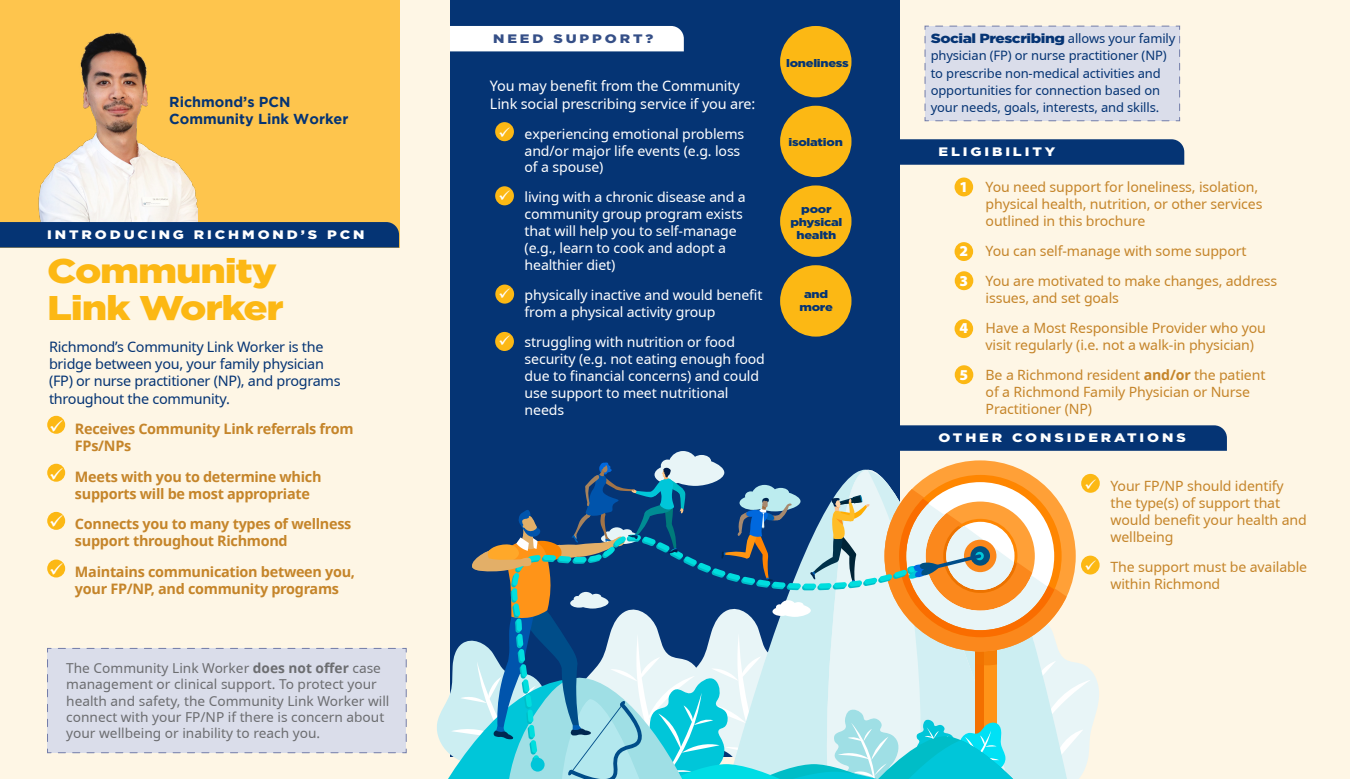
<style>
.page{position:relative;width:1350px;height:779px;background:#fef6e5}
.page>*{position:absolute;margin:0;border:0;box-sizing:border-box;transform-origin:0 0}
.t1{font:900 34.2px/37.2px "Gotham";letter-spacing:-.03em;color:#fcb814;scale:1.18 1}
.t2{font:700 14.4px/17.2px "BC Sans";letter-spacing:-.02em;color:#c5852a}
.t3{font:14.4px/17.2px "BC Sans";letter-spacing:-.02em;color:#053474}
.t4{font:14.4px/17.2px "BC Sans";letter-spacing:-.01em;color:#fff}
.t5{font:700 14.4px/17.2px "Gotham";color:#053474}
.t6{font:14.1px/17px "BC Sans";letter-spacing:-.01em;color:#c5852a}
.t7{font:14.1px/17px "BC Sans";letter-spacing:-.01em;color:#fff}
.t8{font:13.65px/16.5px "BC Sans";color:#6c6d70}
.t9{font:900 13.2px "Gotham";letter-spacing:-.03em;color:#053474;scale:1.18 1}
.t10{font:13.05px/17.2px "BC Sans";letter-spacing:-.01em;color:#053474}
.t11{font:900 12.3px "Gotham";letter-spacing:.2em;color:#fff;scale:1.18 1}
.t12{font:900 12.3px "Gotham";letter-spacing:.2em;color:#354f87;scale:1.18 1}
.t13{font:900 10.95px/13px "Gotham";letter-spacing:-.02em;color:#053474;text-align:center;scale:1.18 1}
.s1{color:#fff}
.s2{font-weight:700}
.s3{font-family:"BC Sans";font-weight:400;font-size:13.05px}
.s4{font-family:"Myriad Pro";font-weight:900;font-size:15.15px;color:#fff}
</style>
<div class="page">
<div style="left:955px;top:365px;width:18px;height:19px;background:#fcb814;border-radius:50%"></div>
<div style="left:0;top:0;width:399px;height:248px;background:#fec54d"></div>
<div style="left:450px;top:0;width:450px;height:756px;background:#053474"></div>
<div style="left:47px;top:559px;width:18px;height:18px;background:#fcb814;border-radius:50%"></div>
<img style="left:38px;top:32px;width:160px;height:190px">
<svg style="left:0;top:222px;width:399px;height:26px;background:#0a3773"></svg>
<div style="left:47px;top:416px;width:18px;height:18px;background:#fcb814;border-radius:50%"></div>
<div style="left:47px;top:464px;width:18px;height:18px;background:#fcb814;border-radius:50%"></div>
<div style="left:47px;top:512px;width:18px;height:18px;background:#fcb814;border-radius:50%"></div>
<svg style="left:900px;top:139px;width:284px;height:26px;background:#0b3876"></svg>
<div style="left:955px;top:271px;width:18px;height:19px;background:#fcb814;border-radius:50%"></div>
<div style="left:955px;top:177px;width:18px;height:19px;background:#fcb814;border-radius:50%"></div>
<div style="left:955px;top:242px;width:18px;height:19px;background:#fcb814;border-radius:50%"></div>
<div style="left:955px;top:319px;width:18px;height:19px;background:#fcb814;border-radius:50%"></div>
<div style="left:47px;top:648px;width:360px;height:105px;background:#daddea"></div>
<div style="left:450px;top:26px;width:234px;height:25px;background:#fff"></div>
<div style="left:495px;top:284px;width:19px;height:20px;background:#fcb814;border-radius:50%"></div>
<div style="left:495px;top:122px;width:19px;height:19px;background:#fcb814;border-radius:50%"></div>
<div style="left:495px;top:186px;width:19px;height:19px;background:#fcb814;border-radius:50%"></div>
<div style="left:495px;top:332px;width:19px;height:19px;background:#fcb814;border-radius:50%"></div>
<div style="left:924px;top:26px;width:256px;height:95px;background:#daddea"></div>
<div style="left:780px;top:26px;width:72px;height:71px;background:#fcb814;border-radius:50%"></div>
<div style="left:780px;top:106px;width:72px;height:71px;background:#fcb814;border-radius:50%"></div>
<div style="left:780px;top:185px;width:72px;height:72px;background:#fcb814;border-radius:50%"></div>
<div style="left:780px;top:265px;width:72px;height:72px;background:#fcb814;border-radius:50%"></div>
<svg style="left:437px;top:425px;width:790px;height:354px"></svg>
<p class="t5" style="left:169px;top:93px;width:181px">Richmond’s PCN<br>Community Link Worker</p>
<p class="t11" style="left:47px;top:227px;width:270px">INTRODUCING RICHMOND’S PCN</p>
<h1 class="t1" style="left:47px;top:252px;width:202px">Community<br>Link Worker</h1>
<p class="t3" style="left:49px;top:338px;width:293px">Richmond’s Community Link Worker is the bridge between you, your family physician (FP) or nurse practitioner (NP), and programs throughout the community.</p>
<p class="t2" style="left:75px;top:420px;width:280px;text-indent:-26px"><span class="s1">✓</span> Receives Community Link referrals from<br>FPs/NPs</p>
<p class="t2" style="left:75px;top:468px;width:248px;text-indent:-26px"><span class="s1">✓</span> Meets with you to determine which supports will be most appropriate</p>
<p class="t2" style="left:75px;top:516px;width:278px;text-indent:-26px"><span class="s1">✓</span> Connects you to many types of wellness support throughout Richmond</p>
<p class="t2" style="left:75px;top:563px;width:282px;text-indent:-26px"><span class="s1">✓</span> Maintains communication between you, your FP/NP, and community programs</p>
<p class="t8" style="left:66px;top:660px;width:325px">The Community Link Worker <span class="s2">does not offer</span> case management or clinical support. To protect your health and safety, the Community Link Worker will connect with your FP/NP if there is concern about your wellbeing or inability to reach you.</p>
<p class="t12" style="left:493px;top:31px;width:137px">NEED SUPPORT?</p>
<p class="t4" style="left:490px;top:78px;width:267px">You may benefit from the Community<br>Link social prescribing service if you are:</p>
<p class="t7" style="left:525px;top:125px;width:221px;text-indent:-26px">✓ experiencing emotional problems and/or major life events (e.g. loss of a spouse)</p>
<p class="t7" style="left:525px;top:189px;width:223px;text-indent:-26px">✓ living with a chronic disease and a community group program exists that will help you to self-manage (e.g., learn to cook and adopt a healthier diet)</p>
<p class="t7" style="left:525px;top:287px;width:239px;text-indent:-26px">✓ physically inactive and would benefit from a physical activity group</p>
<p class="t7" style="left:525px;top:334px;width:242px;text-indent:-26px">✓ struggling with nutrition or food security (e.g. not eating enough food due to financial concerns) and could use support to meet nutritional needs</p>
<p class="t13" style="left:786px;top:56px;width:55px">loneliness</p>
<p class="t13" style="left:788px;top:135px;width:48px">isolation</p>
<p class="t13" style="left:790px;top:202px;width:46px">poor physical health</p>
<p class="t13" style="left:800px;top:287px;width:30px">and more</p>
<p class="t9" style="left:931px;top:31px;width:209px">Social Prescribing <span class="s3">allows your family</span></p>
<p class="t10" style="left:931px;top:47px;width:238px">physician (FP) or nurse practitioner (NP) to prescribe non-medical activities and opportunities for connection based on your needs, goals, interests, and skills.</p>
<p class="t11" style="left:938px;top:145px;width:101px">ELIGIBILITY</p>
<p class="t6" style="left:986px;top:179px;width:278px;text-indent:-26px"><span class="s4">1</span> You need support for loneliness, isolation, physical health, nutrition, or other services outlined in this brochure</p>
<p class="t6" style="left:960px;top:236px;width:319px;line-height:30px"><span class="s4">2</span> You can self-manage with some support<br><span class="s4">3</span> You are motivated to make changes, address</p>
<p class="t6" style="left:960px;top:283px;width:308px;line-height:30px;text-indent:26px">issues, and set goals<br><span class="s4">4</span> Have a Most Responsible Provider who you</p>
<p class="t6" style="left:960px;top:330px;width:307px;line-height:30px;text-indent:26px">visit regularly (i.e. not a walk-in physician)<br><span class="s4">5</span> Be a Richmond resident <span class="s2">and/or</span> the patient</p>
<p class="t6" style="left:986px;top:384px;width:266px">of a Richmond Family Physician or Nurse<br>Practitioner (NP)</p>
<p class="t11" style="left:938px;top:431px;width:211px">OTHER CONSIDERATIONS</p>
<p class="t6" style="left:1110px;top:477px;width:198px;text-indent:-26px"><span class="s1">✓</span> Your FP/NP should identify the type(s) of support that would benefit your health and wellbeing</p>
<p class="t6" style="left:1110px;top:559px;width:198px;text-indent:-26px"><span class="s1">✓</span> The support must be available within Richmond</p>
</div>
